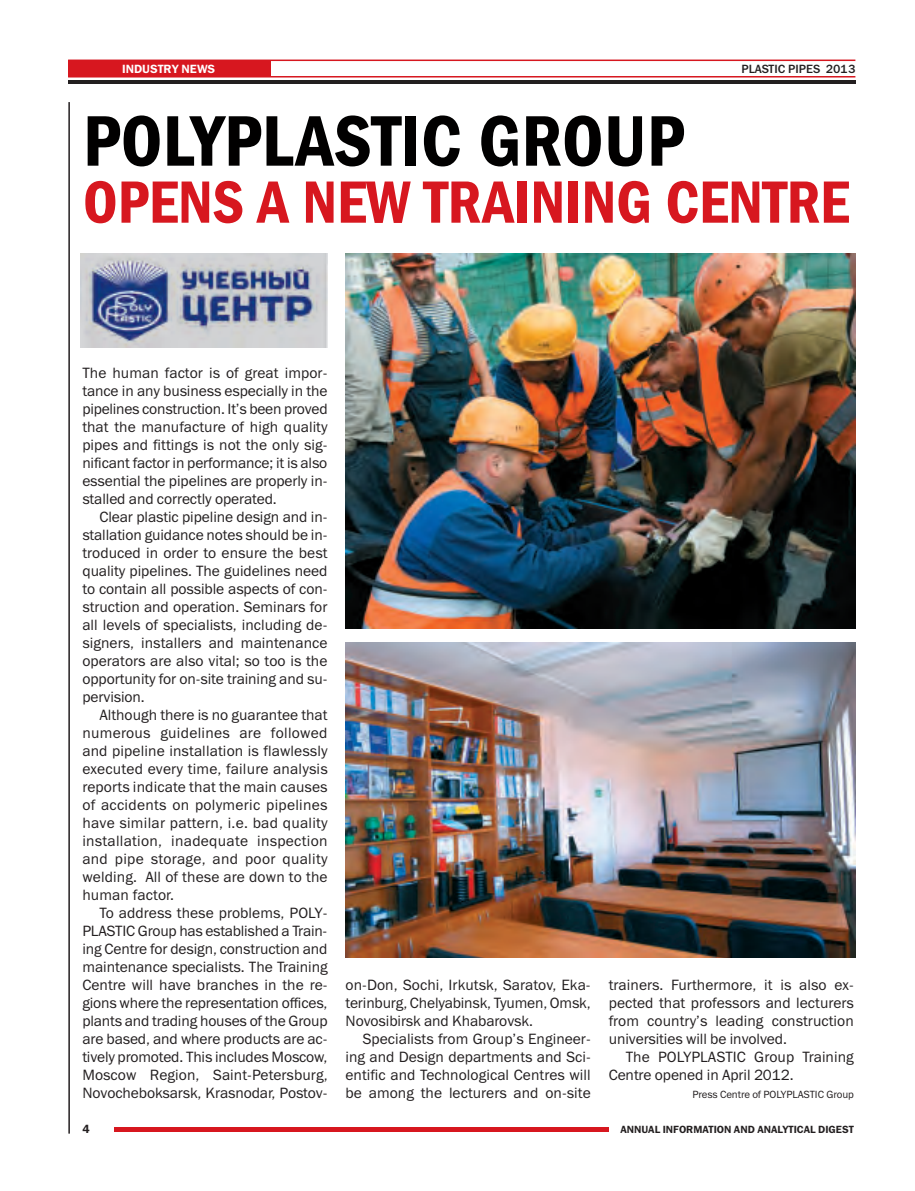
<style>
.page{position:relative;width:915px;height:1191px;background:#fff}
.page>*{position:absolute;margin:0;border:0;box-sizing:border-box;transform-origin:0 0}
.t1{font:72px "Franklin Gothic Demi Cond C";color:#010000}
.t2{font:60px "Franklin Gothic Demi Cond C";letter-spacing:-.005em;color:#d7171f}
.t3{font:15px/18px "Franklin Gothic Book C";letter-spacing:-.005em;color:#231f20;text-align:justify}
.t4{font:12px "Franklin Gothic Medium C";color:#231f20}
.t5{font:12px "Franklin Gothic Demi C";color:#fff}
.t6{font:12px "Franklin Gothic Demi C";color:#231f20}
.t7{font:10.5px "Franklin Gothic Demi C";color:#231f20}
.t8{font:10.5px "Franklin Gothic Book C";letter-spacing:-.005em;color:#231f20}
</style>
<div class="page">
<hr style="left:68px;top:102px;width:2px;height:1031px;background:#231f20">
<hr style="left:114px;top:1127px;width:494px;height:4px;background:#d7171f">
<hr style="left:68px;top:76px;width:787px;height:1px;background:#d7171f">
<hr style="left:68px;top:60px;width:787px;height:1px;background:#d7171f">
<hr style="left:68px;top:80px;width:787px;height:3px;background:#231f20">
<div style="left:68px;top:60px;width:202px;height:16px;background:#d7171f"></div>
<img style="left:345px;top:254px;width:510px;height:374px">
<img style="left:345px;top:642px;width:510px;height:316px">
<img style="left:81px;top:253px;width:246px;height:94px">
<p class="t5" style="left:122px;top:62px;width:95px">INDUSTRY NEWS</p>
<p class="t4" style="left:741px;top:62px;width:115px">PLASTIC PIPES 2013</p>
<h1 class="t1" style="left:83px;top:99px;width:603px">POLYPLASTIC GROUP</h1>
<h2 class="t2" style="left:83px;top:167px;width:767px">OPENS A NEW TRAINING CENTRE</h2>
<p class="t3" style="left:82px;top:364px;width:247px">The human factor is of great impor&shy;tance in any business especially in the pipelines construction. It’s been proved that the manufacture of high quality pipes and fittings is not the only sig&shy;nificant factor in performance; it is also essential the pipelines are properly in&shy;stalled and correctly operated.</p>
<p class="t3" style="left:82px;top:508px;width:246px;text-indent:17px">Clear plastic pipeline design and in&shy;stallation guidance notes should be in&shy;troduced in order to ensure the best quality pipelines. The guidelines need to contain all possible aspects of con&shy;struction and operation. Seminars for all levels of specialists, including de&shy;signers, installers and maintenance operators are also vital; so too is the opportunity for on-site training and su&shy;pervision.</p>
<p class="t3" style="left:82px;top:706px;width:247px;text-indent:17px">Although there is no guarantee that numerous guidelines are followed and pipeline installation is flawlessly executed every time, failure analysis reports indicate that the main causes of accidents on polymeric pipelines have similar pattern, i.e. bad quality installation, inadequate inspection and pipe storage, and poor quality welding. All of these are down to the human factor.</p>
<p class="t3" style="left:82px;top:904px;width:247px;text-indent:17px">To address these problems, POLY-PLASTIC Group has established a Train&shy;ing Centre for design, construction and maintenance specialists. The Training Centre will have branches in the re&shy;gions where the representation offices, plants and trading houses of the Group are based, and where products are ac&shy;tively promoted. This includes Moscow, Moscow Region, Saint-Petersburg, Novocheboksarsk, Krasnodar, Postov-</p>
<p class="t6" style="left:82px;top:1122px;width:9px">4</p>
<p class="t3" style="left:345px;top:976px;width:246px">on-Don, Sochi, Irkutsk, Saratov, Eka&shy;terinburg, Chelyabinsk, Tyumen, Omsk, Novosibirsk and Khabarovsk.</p>
<p class="t3" style="left:345px;top:1030px;width:247px;text-indent:17px">Specialists from Group’s Engineer&shy;ing and Design departments and Sci&shy;entific and Technological Centres will be among the lecturers and on-site</p>
<p class="t3" style="left:608px;top:976px;width:246px">trainers. Furthermore, it is also ex&shy;pected that professors and lecturers from country’s leading construction universities will be involved.</p>
<p class="t3" style="left:608px;top:1048px;width:246px;text-indent:17px">The POLYPLASTIC Group Training<br>Centre opened in April 2012.</p>
<p class="t8" style="left:692px;top:1088px;width:163px">Press Centre of POLYPLASTIC Group</p>
<p class="t7" style="left:620px;top:1122px;width:235px">ANNUAL INFORMATION AND ANALYTICAL DIGEST</p>
</div>
